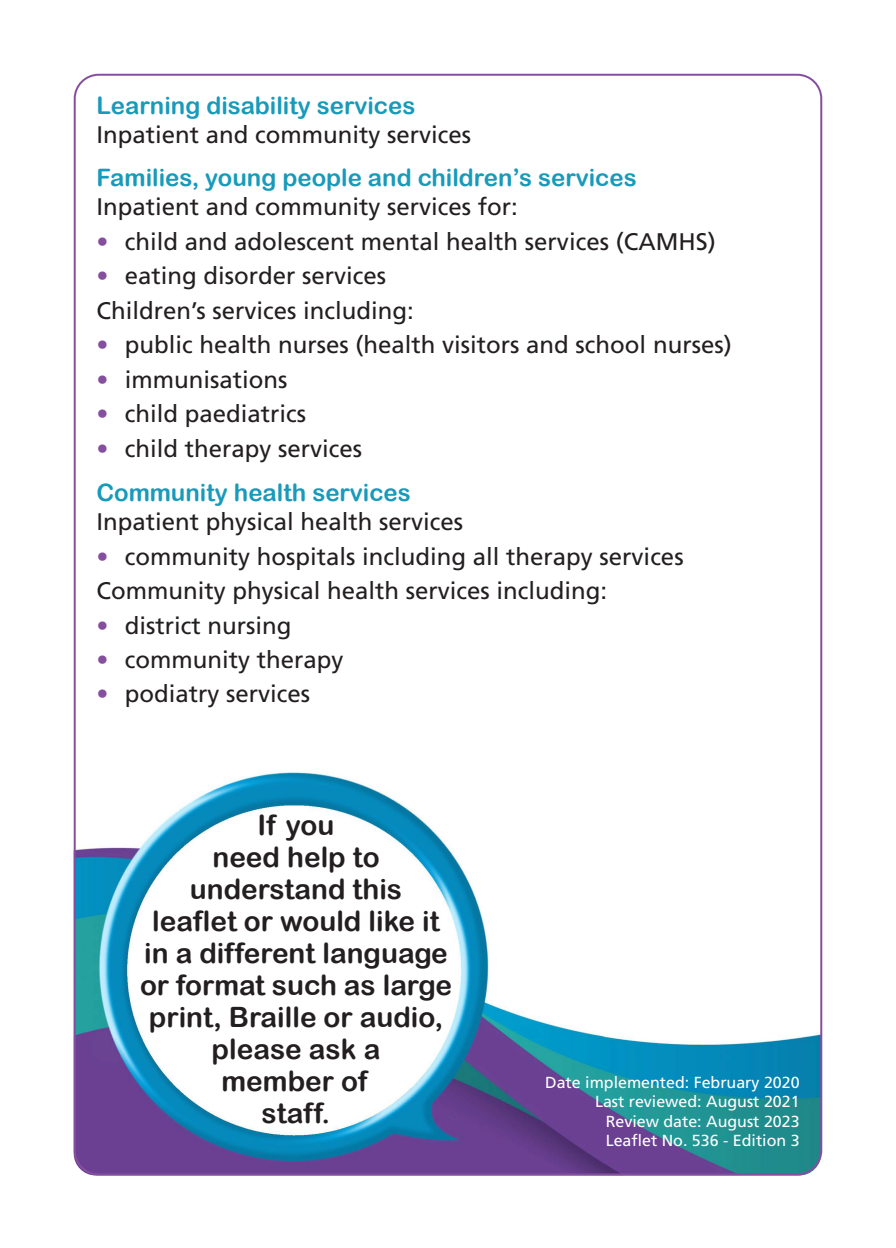
<style>
.page{position:relative;width:896px;height:1248px;background:#fff}
.page>*{position:absolute;margin:0;border:0;box-sizing:border-box;transform-origin:0 0}
.t1{font:28px/32px "Arial Rounded MT Bold";color:#231f20;text-align:center}
.subheaders{font:24px "Frutiger LT Std";color:#231f20}
.subheaders-2{font:24px "Arial Rounded MT Bold";color:#189aba}
.t2{font:16px "Frutiger LT Std";color:#fff}
.s1{color:#864e9f}
</style>
<div class="page">
<img style="left:74px;top:772px;width:747px;height:403px">
<p class="subheaders-2" style="left:96px;top:92px;width:320px">Learning disability services</p>
<p class="subheaders" style="left:96px;top:121px;width:376px">Inpatient and community services</p>
<p class="subheaders-2" style="left:96px;top:163px;width:542px">Families, young people and children’s services</p>
<p class="subheaders" style="left:96px;top:193px;width:423px">Inpatient and community services for:</p>
<p class="subheaders" style="left:96px;top:227px;width:621px"><span class="s1">•</span> child and adolescent mental health services (CAMHS)</p>
<p class="subheaders" style="left:96px;top:261px;width:291px"><span class="s1">•</span> eating disorder services</p>
<p class="subheaders" style="left:96px;top:296px;width:319px">Children’s services including:</p>
<p class="subheaders" style="left:96px;top:330px;width:637px"><span class="s1">•</span> public health nurses (health visitors and school nurses)</p>
<p class="subheaders" style="left:96px;top:365px;width:193px"><span class="s1">•</span> immunisations</p>
<p class="subheaders" style="left:96px;top:399px;width:211px"><span class="s1">•</span> child paediatrics</p>
<p class="subheaders" style="left:96px;top:434px;width:267px"><span class="s1">•</span> child therapy services</p>
<p class="subheaders-2" style="left:96px;top:478px;width:316px">Community health services</p>
<p class="subheaders" style="left:96px;top:507px;width:368px">Inpatient physical health services</p>
<p class="subheaders" style="left:96px;top:542px;width:589px"><span class="s1">•</span> community hospitals including all therapy services</p>
<p class="subheaders" style="left:96px;top:576px;width:512px">Community physical health services including:</p>
<p class="subheaders" style="left:96px;top:611px;width:197px"><span class="s1">•</span> district nursing</p>
<p class="subheaders" style="left:96px;top:645px;width:249px"><span class="s1">•</span> community therapy</p>
<p class="subheaders" style="left:96px;top:680px;width:215px"><span class="s1">•</span> podiatry services</p>
<p class="t1" style="left:258px;top:808px;width:78px">If you</p>
<p class="t1" style="left:212px;top:840px;width:169px">need help to</p>
<p class="t1" style="left:190px;top:872px;width:214px">understand this</p>
<p class="t1" style="left:140px;top:904px;width:313px">leaflet or would like it in a different language or format such as large print, Braille or audio,</p>
<p class="t1" style="left:212px;top:1032px;width:170px">please ask a</p>
<p class="t1" style="left:221px;top:1064px;width:147px">member of</p>
<p class="t1" style="left:262px;top:1096px;width:70px">staff.</p>
<p class="t2" style="left:545px;top:1072px;width:256px">Date implemented: February 2020</p>
<p class="t2" style="left:595px;top:1092px;width:206px">Last reviewed: August 2021</p>
<p class="t2" style="left:606px;top:1111px;width:195px">Review date: August 2023</p>
<p class="t2" style="left:606px;top:1130px;width:195px">Leaflet No. 536 - Edition 3</p>
</div>
